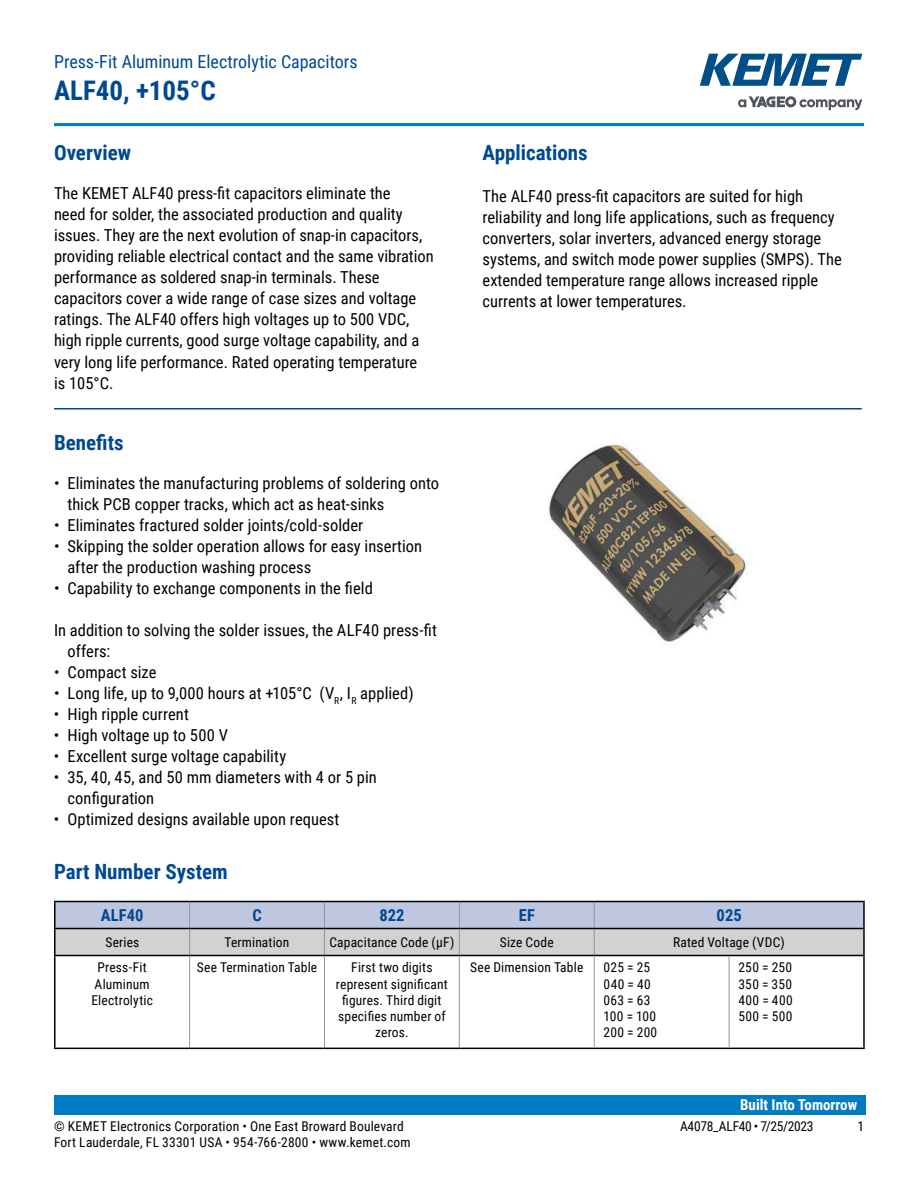
<style>
.page{position:relative;width:918px;height:1188px;background:#fff}
.page>*{position:absolute;margin:0;border:0;box-sizing:border-box;transform-origin:0 0}
.t1{font:700 27px "Roboto Condensed";color:#004990}
.t2{font:700 21px "Roboto Condensed";color:#004990}
.t3{font:18px "Roboto Condensed";color:#004990}
.t4{font:16.5px/21px "Roboto Condensed";color:#000}
.t5{font:700 16.5px "Roboto Condensed";letter-spacing:.005em;color:#004990}
.t6{font:700 15px "Roboto Condensed";color:#fff}
.t7{font:13.5px/16.2px "Roboto Condensed";letter-spacing:.015em;color:#000}
.t8{font:13.5px "Roboto Condensed";letter-spacing:-.02em;color:#000}
</style>
<div class="page">
<svg style="left:738px;top:96px;width:124px;height:14px"></svg>
<svg style="left:700px;top:54px;width:162px;height:32px"></svg>
<hr style="left:54px;top:123px;width:810px;height:3px;background:#007cc2">
<div style="left:54px;top:1095px;width:811px;height:20px;background:#007cc2"></div>
<hr style="left:54px;top:408px;width:808px;height:1px;background:#004990">
<svg style="left:56px;top:902px;width:807px;height:53px"></svg>
<hr style="left:189px;top:956px;width:1px;height:92px;background:#939597">
<hr style="left:324px;top:956px;width:1px;height:92px;background:#939597">
<hr style="left:863px;top:902px;width:2px;height:26px;background:#000">
<hr style="left:54px;top:929px;width:2px;height:26px;background:#000">
<hr style="left:863px;top:929px;width:2px;height:26px;background:#000">
<hr style="left:594px;top:955px;width:135px;height:1px;background:#000">
<hr style="left:729px;top:955px;width:136px;height:1px;background:#000">
<hr style="left:594px;top:1048px;width:135px;height:1px;background:#000">
<hr style="left:729px;top:1048px;width:136px;height:1px;background:#000">
<hr style="left:54px;top:901px;width:136px;height:1px;background:#000">
<hr style="left:54px;top:902px;width:2px;height:26px;background:#000">
<hr style="left:190px;top:901px;width:134px;height:1px;background:#000">
<hr style="left:324px;top:901px;width:135px;height:1px;background:#000">
<hr style="left:459px;top:901px;width:135px;height:1px;background:#000">
<hr style="left:594px;top:901px;width:135px;height:1px;background:#000">
<hr style="left:729px;top:901px;width:136px;height:1px;background:#000">
<hr style="left:54px;top:928px;width:136px;height:1px;background:#000">
<hr style="left:190px;top:928px;width:134px;height:1px;background:#000">
<hr style="left:324px;top:928px;width:135px;height:1px;background:#000">
<hr style="left:459px;top:928px;width:135px;height:1px;background:#000">
<hr style="left:594px;top:928px;width:135px;height:1px;background:#000">
<hr style="left:729px;top:928px;width:136px;height:1px;background:#000">
<hr style="left:729px;top:956px;width:1px;height:92px;background:#939597">
<hr style="left:863px;top:956px;width:2px;height:92px;background:#000">
<hr style="left:459px;top:956px;width:1px;height:92px;background:#939597">
<hr style="left:54px;top:955px;width:136px;height:1px;background:#000">
<hr style="left:54px;top:956px;width:2px;height:92px;background:#000">
<hr style="left:190px;top:955px;width:134px;height:1px;background:#000">
<hr style="left:324px;top:955px;width:135px;height:1px;background:#000">
<hr style="left:459px;top:955px;width:135px;height:1px;background:#000">
<hr style="left:54px;top:1048px;width:136px;height:1px;background:#000">
<hr style="left:190px;top:1048px;width:134px;height:1px;background:#000">
<hr style="left:324px;top:1048px;width:135px;height:1px;background:#000">
<hr style="left:459px;top:1048px;width:135px;height:1px;background:#000">
<hr style="left:594px;top:956px;width:1px;height:92px;background:#939597">
<img style="left:549px;top:444px;width:200px;height:198px">
<p class="t3" style="left:54px;top:53px;width:305px">Press-Fit Aluminum Electrolytic Capacitors</p>
<h1 class="t1" style="left:54px;top:80px;width:163px">ALF40, +105°C</h1>
<p class="t2" style="left:54px;top:145px;width:79px">Overview</p>
<p class="t4" style="left:54px;top:182px;width:381px">The KEMET ALF40 press-昀椀t capacitors eliminate the<br>need for solder, the associated production and quality issues. They are the next evolution of snap-in capacitors, providing reliable electrical contact and the same vibration performance as soldered snap-in terminals. These capacitors cover a wide range of case sizes and voltage ratings. The ALF40 offers high voltages up to 500 VDC, high ripple currents, good surge voltage capability, and a very long life performance. Rated operating temperature<br>is 105°C.</p>
<p class="t2" style="left:54px;top:428px;width:71px">Bene昀椀ts</p>
<p class="t4" style="left:67px;top:474px;width:373px;text-indent:-13px">• Eliminates the manufacturing problems of soldering onto thick PCB copper tracks, which act as heat-sinks</p>
<p class="t4" style="left:54px;top:516px;width:311px">• Eliminates fractured solder joints/cold-solder</p>
<p class="t4" style="left:67px;top:537px;width:356px;text-indent:-13px">• Skipping the solder operation allows for easy insertion after the production washing process</p>
<p class="t4" style="left:54px;top:577px;width:320px">• Capability to exchange components in the 昀椀eld</p>
<p class="t4" style="left:67px;top:619px;width:371px;text-indent:-13px">In addition to solving the solder issues, the ALF40 press-昀椀t offers:</p>
<p class="t4" style="left:54px;top:663px;width:104px">• Compact size</p>
<p class="t4" style="left:54px;top:684px;width:361px">• Long life, up to 9,000 hours at +105°C (V<sub>R</sub>, I<sub>R</sub> applied)</p>
<p class="t4" style="left:54px;top:705px;width:136px">• High ripple current</p>
<p class="t4" style="left:54px;top:726px;width:175px">• High voltage up to 500 V</p>
<p class="t4" style="left:54px;top:747px;width:234px">• Excellent surge voltage capability</p>
<p class="t4" style="left:67px;top:768px;width:311px;text-indent:-13px">• 35, 40, 45, and 50 mm diameters with 4 or 5 pin con昀椀guration</p>
<p class="t4" style="left:54px;top:810px;width:287px">• Optimized designs available upon request</p>
<p class="t2" style="left:483px;top:138px;width:107px">Applications</p>
<p class="t4" style="left:483px;top:185px;width:361px">The ALF40 press-昀椀t capacitors are suited for high reliability and long life applications, such as frequency converters, solar inverters, advanced energy storage systems, and switch mode power supplies (SMPS). The extended temperature range allows increased ripple currents at lower temperatures.</p>
<p class="t2" style="left:54px;top:856px;width:175px">Part Number System</p>
<p class="t5" style="left:101px;top:909px;width:44px">ALF40</p>
<p class="t5" style="left:252px;top:909px;width:11px">C</p>
<p class="t5" style="left:379px;top:909px;width:27px">822</p>
<p class="t5" style="left:519px;top:909px;width:18px">EF</p>
<p class="t5" style="left:717px;top:909px;width:27px">025</p>
<p class="t7" style="left:105px;top:935px;width:35px">Series</p>
<p class="t7" style="left:225px;top:935px;width:66px">Termination</p>
<p class="t7" style="left:329px;top:935px;width:126px">Capacitance Code (µF)</p>
<p class="t7" style="left:500px;top:935px;width:55px">Size Code</p>
<p class="t7" style="left:673px;top:935px;width:113px">Rated Voltage (VDC)</p>
<p class="t7" style="left:91px;top:960px;width:63px;text-align:center">Press-Fit<br>Aluminum<br>Electrolytic</p>
<p class="t7" style="left:197px;top:960px;width:122px">See Termination Table</p>
<p class="t7" style="left:336px;top:960px;width:114px;text-align:center">First two digits represent signi昀椀cant昀椀gures. Third digit speci昀椀es number of zeros.</p>
<p class="t7" style="left:470px;top:960px;width:115px">See Dimension Table</p>
<p class="t7" style="left:604px;top:960px;width:55px">025 = 25<br>040 = 40<br>063 = 63<br>100 = 100<br>200 = 200</p>
<p class="t7" style="left:739px;top:960px;width:56px;text-align:justify">250 = 250<br>350 = 350<br>400 = 400<br>500 = 500</p>
<p class="t7" style="left:54px;top:1119px;width:358px">© KEMET Electronics Corporation • One East Broward Boulevard<br>Fort Lauderdale, FL 33301 USA • 954-766-2800 • www.kemet.com</p>
<p class="t6" style="left:740px;top:1096px;width:119px">Built Into Tomorrow</p>
<p class="t8" style="left:680px;top:1120px;width:135px">A4078_ALF40 • 7/25/2023</p>
<p class="t7" style="left:857px;top:1119px;width:8px">1</p>
</div>
